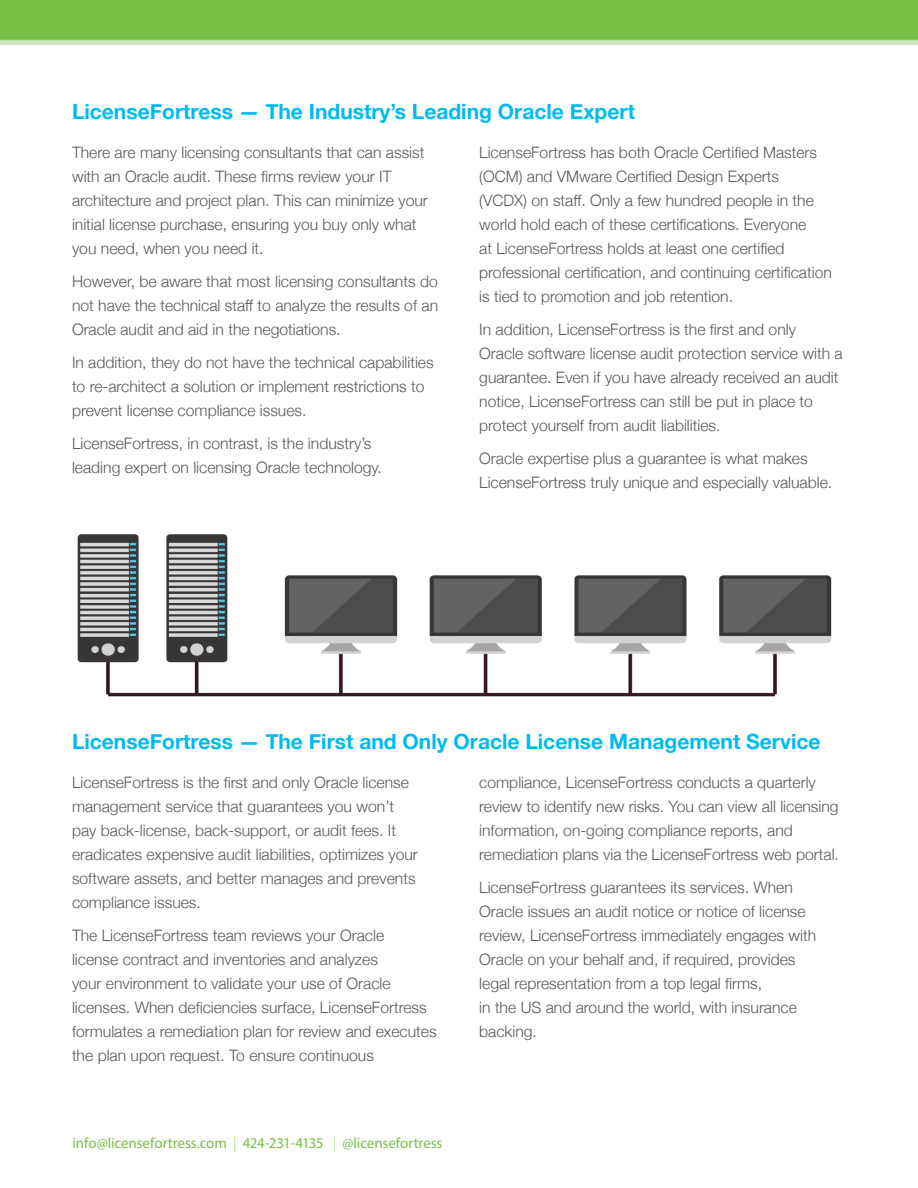
<style>
.page{position:relative;width:918px;height:1188px;background:#fff}
.page>*{position:absolute;margin:0;border:0;box-sizing:border-box;transform-origin:0 0}
.subhead_1{font:700 21px "Helvetica Neue";color:#00baf1}
.body_copy{font:300 15.75px/24px "Helvetica Neue";color:#57585a}
.t1{font:15px "Myriad Pro";letter-spacing:-.005em;color:#77c045}
.s1{color:#bbdfa2}
</style>
<div class="page">
<div style="left:0;top:0;width:918px;height:45px;background:#cee5bd"></div>
<div style="left:0;top:0;width:918px;height:41px;background:#77c045"></div>
<img style="left:77px;top:534px;width:755px;height:163px">
<p class="subhead_1" style="left:72px;top:96px;width:565px">LicenseFortress — The Industry’s Leading Oracle Expert</p>
<p class="body_copy" style="left:72px;top:140px;width:357px">There are many licensing consultants that can assist with an Oracle audit. These firms review your IT architecture and project plan. This can minimize your initial license purchase, ensuring you buy only what you need, when you need it.</p>
<p class="body_copy" style="left:72px;top:269px;width:368px;text-align:justify">However, be aware that most licensing consultants do not have the technical staff to analyze the results of an Oracle audit and aid in the negotiations.</p>
<p class="body_copy" style="left:72px;top:350px;width:363px">In addition, they do not have the technical capabilities to re-architect a solution or implement restrictions to prevent license compliance issues.</p>
<p class="body_copy" style="left:72px;top:431px;width:311px">LicenseFortress, in contrast, is the industry’s leading expert on licensing Oracle technology.</p>
<p class="body_copy" style="left:479px;top:140px;width:354px">LicenseFortress has both Oracle Certified Masters (OCM) and VMware Certified Design Experts<br>(VCDX) on staff. Only a few hundred people in the world hold each of these certifications. Everyone<br>at LicenseFortress holds at least one certified professional certification, and continuing certification is tied to promotion and job retention.</p>
<p class="body_copy" style="left:479px;top:317px;width:365px">In addition, LicenseFortress is the first and only Oracle software license audit protection service with a guarantee. Even if you have already received an audit notice, LicenseFortress can still be put in place to protect yourself from audit liabilities.</p>
<p class="body_copy" style="left:479px;top:446px;width:354px">Oracle expertise plus a guarantee is what makes<br>LicenseFortress truly unique and especially valuable.</p>
<p class="subhead_1" style="left:72px;top:726px;width:750px">LicenseFortress — The First and Only Oracle License Management Service</p>
<p class="body_copy" style="left:72px;top:770px;width:347px">LicenseFortress is the first and only Oracle license management service that guarantees you won’t pay back-license, back-support, or audit fees. It eradicates expensive audit liabilities, optimizes your software assets, and better manages and prevents compliance issues.</p>
<p class="body_copy" style="left:72px;top:923px;width:366px">The LicenseFortress team reviews your Oracle<br>license contract and inventories and analyzes<br>your environment to validate your use of Oracle licenses. When deficiencies surface, LicenseFortress formulates a remediation plan for review and executes the plan upon request. To ensure continuous</p>
<p class="body_copy" style="left:479px;top:770px;width:361px">compliance, LicenseFortress conducts a quarterly review to identify new risks. You can view all licensing information, on-going compliance reports, and remediation plans via the LicenseFortress web portal.</p>
<p class="body_copy" style="left:479px;top:875px;width:338px">LicenseFortress guarantees its services. When Oracle issues an audit notice or notice of license review, LicenseFortress immediately engages with Oracle on your behalf and, if required, provides legal representation from a top legal firms,<br>in the US and around the world, with insurance backing.</p>
<p class="t1" style="left:73px;top:1134px;width:371px">info@licensefortress.com <span class="s1">|</span> 424-231-4135 <span class="s1">|</span> @licensefortress</p>
</div>
